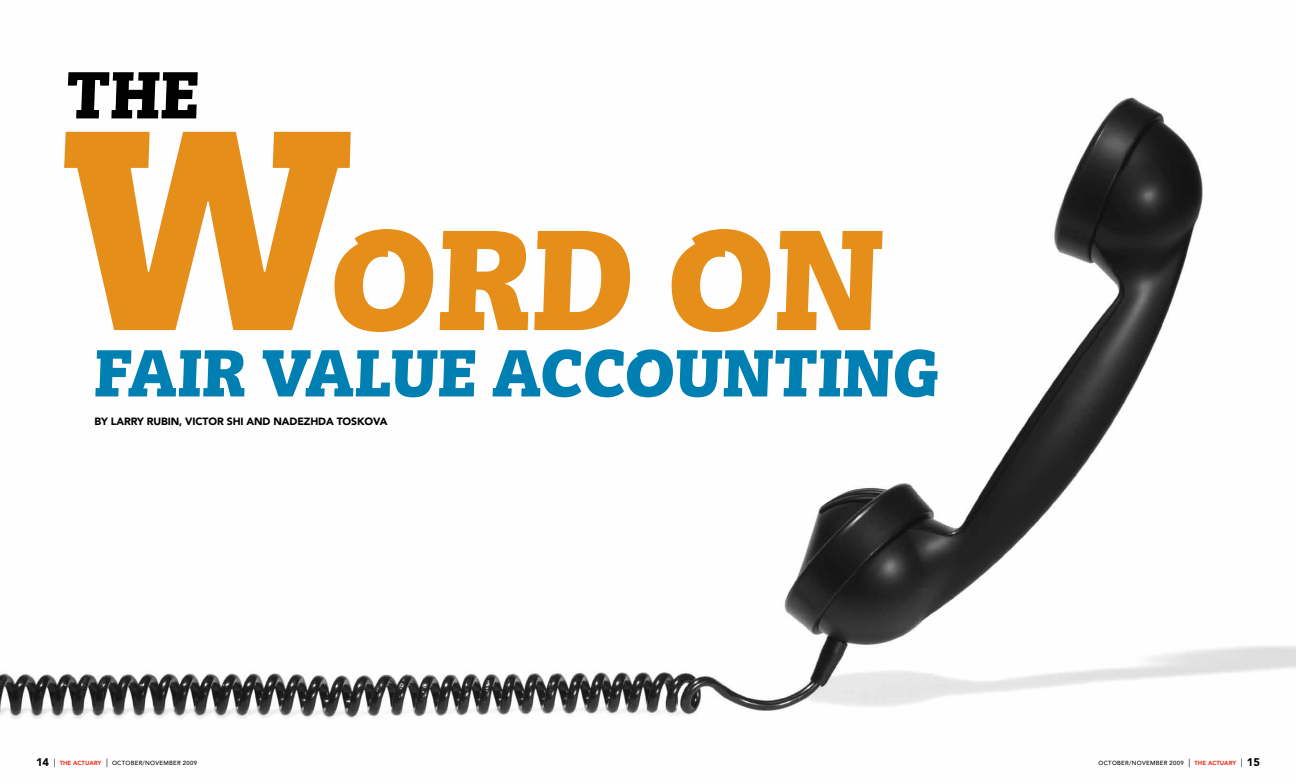
<style>
.page{position:relative;width:1296px;height:783px;background:#fff}
.page>*{position:absolute;margin:0;border:0;box-sizing:border-box;transform-origin:0 0}
.t1{font:900 257.5px "Bing";color:#e58e1a}
.t2{font:900 128.7px "Bing";color:#e58e1a}
.t3{font:900 60px "Bing";color:#0080b2}
.t4{font:900 60px "Bing";color:#000}
.t5{font:900 10.5px "Avenir";letter-spacing:-.01em;color:#000}
.t6{font:500 5.9px "Avenir";letter-spacing:.05em;color:#000}
.s1{font-weight:900;font-size:11.1px}
.s2{font-weight:400;font-size:8.4px}
.s3{font-weight:900;color:#ee3524}
</style>
<div class="page">
<img style="left:0;top:97px;width:1296px;height:622px">
<h3 class="t4" style="left:66px;top:52px;width:136px">THE</h3>
<h1 class="t1" style="left:58px;top:43px;width:294px">W</h1>
<h3 class="t3" style="left:94px;top:330px;width:847px">FAIR VALUE ACCOUNTING</h3>
<h2 class="t2" style="left:330px;top:187px;width:555px">ORD ON</h2>
<h3 class="t5" style="left:94px;top:415px;width:295px">BY LARRY RUBIN, VICTOR SHI AND NADEZHDA TOSKOVA</h3>
<p class="t6" style="left:36px;top:759px;width:163px"><span class="s1">14</span> <span class="s2">|</span> <span class="s3">THE ACTUARY</span> <span class="s2">|</span> OCTO BER/NOVEMBER 2009</p>
<p class="t6" style="left:1099px;top:759px;width:163px">OCTO BER/NOVEMBER 2009 <span class="s2">|</span> <span class="s3">THE ACTUARY</span> <span class="s2">|</span> <span class="s1">15</span></p>
</div>
